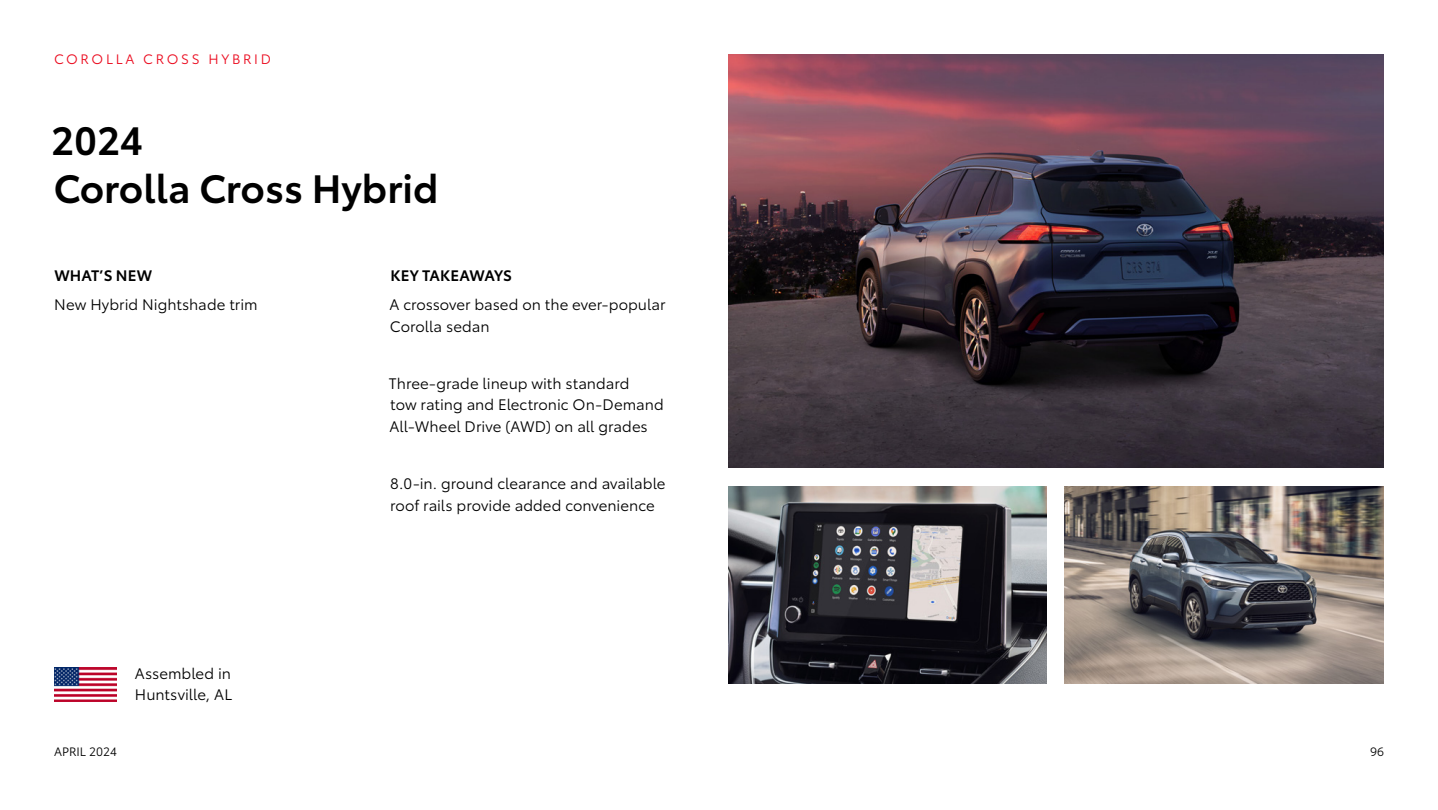
<style>
.page{position:relative;width:1438px;height:810px;background:#fff}
.page>*{position:absolute;margin:0;border:0;box-sizing:border-box;transform-origin:0 0}
.t1{font:600 39px "Toyota Type";color:#000}
.TextBox_Body{font:15px/21.8px "Toyota Type";color:#000}
.Text_Box_Title{font:600 15px "Toyota Type";letter-spacing:.005em;color:#000}
.t2{font:13.5px "Toyota Type";letter-spacing:.2em;color:#eb0a1e}
.t3{font:12px "Toyota Type";color:#000}
</style>
<div class="page">
<img style="left:728px;top:54px;width:656px;height:414px">
<img style="left:1065px;top:486px;width:319px;height:198px">
<img style="left:728px;top:486px;width:319px;height:198px">
<img style="left:54px;top:667px;width:63px;height:35px">
<p class="t2" style="left:54px;top:49px;width:218px">COROLLA CROSS HYBRID</p>
<p class="t1" style="left:51px;top:111px;width:94px">2024</p>
<p class="t1" style="left:54px;top:159px;width:386px">Corolla Cross Hybrid</p>
<p class="Text_Box_Title" style="left:54px;top:264px;width:99px">WHAT’S NEW</p>
<p class="TextBox_Body" style="left:54px;top:292px;width:205px">New Hybrid Nightshade trim</p>
<p class="TextBox_Body" style="left:135px;top:661px;width:99px">Assembled in<br>Huntsville, AL</p>
<p class="Text_Box_Title" style="left:390px;top:264px;width:123px">KEY TAKEAWAYS</p>
<p class="TextBox_Body" style="left:389px;top:292px;width:278px">A crossover based on the ever-popular<br>Corolla sedan</p>
<p class="TextBox_Body" style="left:389px;top:371px;width:276px">Three-grade lineup with standard<br>tow rating and Electronic On-Demand<br>All-Wheel Drive (AWD) on all grades</p>
<p class="TextBox_Body" style="left:390px;top:472px;width:277px">8.0-in. ground clearance and available roof rails provide added convenience</p>
<p class="t3" style="left:54px;top:743px;width:65px">APRIL 2024</p>
<p class="t3" style="left:1370px;top:743px;width:15px">96</p>
</div>
